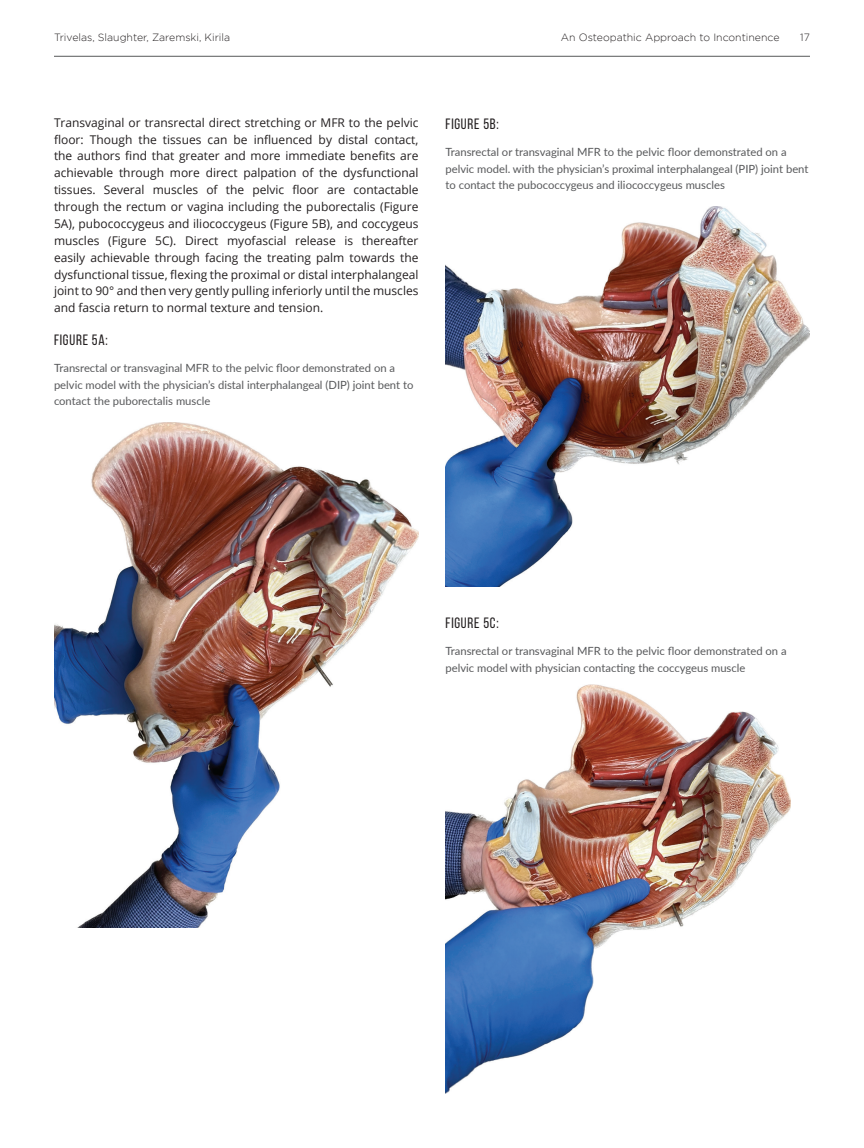
<style>
.page{position:relative;width:864px;height:1148px;background:#fff}
.page>*{position:absolute;margin:0;border:0;box-sizing:border-box;transform-origin:0 0}
.t1{font:15px "Bebas Neue";letter-spacing:.05em;color:#231f20}
.t2{font:12px/16.8px "Open Sans";color:#231f20;text-align:justify}
.t3{font:11.25px/16.5px "Lato";color:#57585a}
.t4{font:300 10.5px "Gotham";color:#231f20}
</style>
<div class="page">
<hr style="left:54px;top:56px;width:756px;height:1px;background:#57585a">
<img style="left:54px;top:422px;width:364px;height:506px">
<img style="left:446px;top:206px;width:364px;height:380px">
<img style="left:446px;top:684px;width:344px;height:409px">
<p class="t4" style="left:54px;top:32px;width:178px">Trivelas, Slaughter, Zaremski, Kirila</p>
<p class="t4" style="left:561px;top:32px;width:220px">An Osteopathic Approach to Incontinence</p>
<p class="t4" style="left:800px;top:32px;width:11px">17</p>
<p class="t2" style="left:54px;top:114px;width:366px">Transvaginal or transrectal direct stretching or MFR to the pelvic floor: Though the tissues can be influenced by distal contact, the authors find that greater and more immediate benefits are achievable through more direct palpation of the dysfunctional tissues. Several muscles of the pelvic floor are contactable through the rectum or vagina including the puborectalis (Figure 5A), pubococcygeus and iliococcygeus (Figure 5B), and coccygeus muscles (Figure 5C). Direct myofascial release is thereafter easily achievable through facing the treating palm towards the dysfunctional tissue, flexing the proximal or distal interphalangeal joint to 90° and then very gently pulling inferiorly until the muscles and fascia return to normal texture and tension.</p>
<p class="t1" style="left:54px;top:331px;width:55px">FIGURE 5A:</p>
<p class="t3" style="left:54px;top:359px;width:361px">Transrectal or transvaginal MFR to the pelvic floor demonstrated on a pelvic model with the physician’s distal interphalangeal (DIP) joint bent to contact the puborectalis muscle</p>
<p class="t1" style="left:446px;top:115px;width:55px">FIGURE 5B:</p>
<p class="t3" style="left:446px;top:143px;width:365px">Transrectal or transvaginal MFR to the pelvic floor demonstrated on a pelvic model. with the physician’s proximal interphalangeal (PIP) joint bent to contact the pubococcygeus and iliococcygeus muscles</p>
<p class="t1" style="left:446px;top:614px;width:55px">FIGURE 5C:</p>
<p class="t3" style="left:446px;top:642px;width:343px">Transrectal or transvaginal MFR to the pelvic floor demonstrated on a pelvic model with physician contacting the coccygeus muscle</p>
</div>
